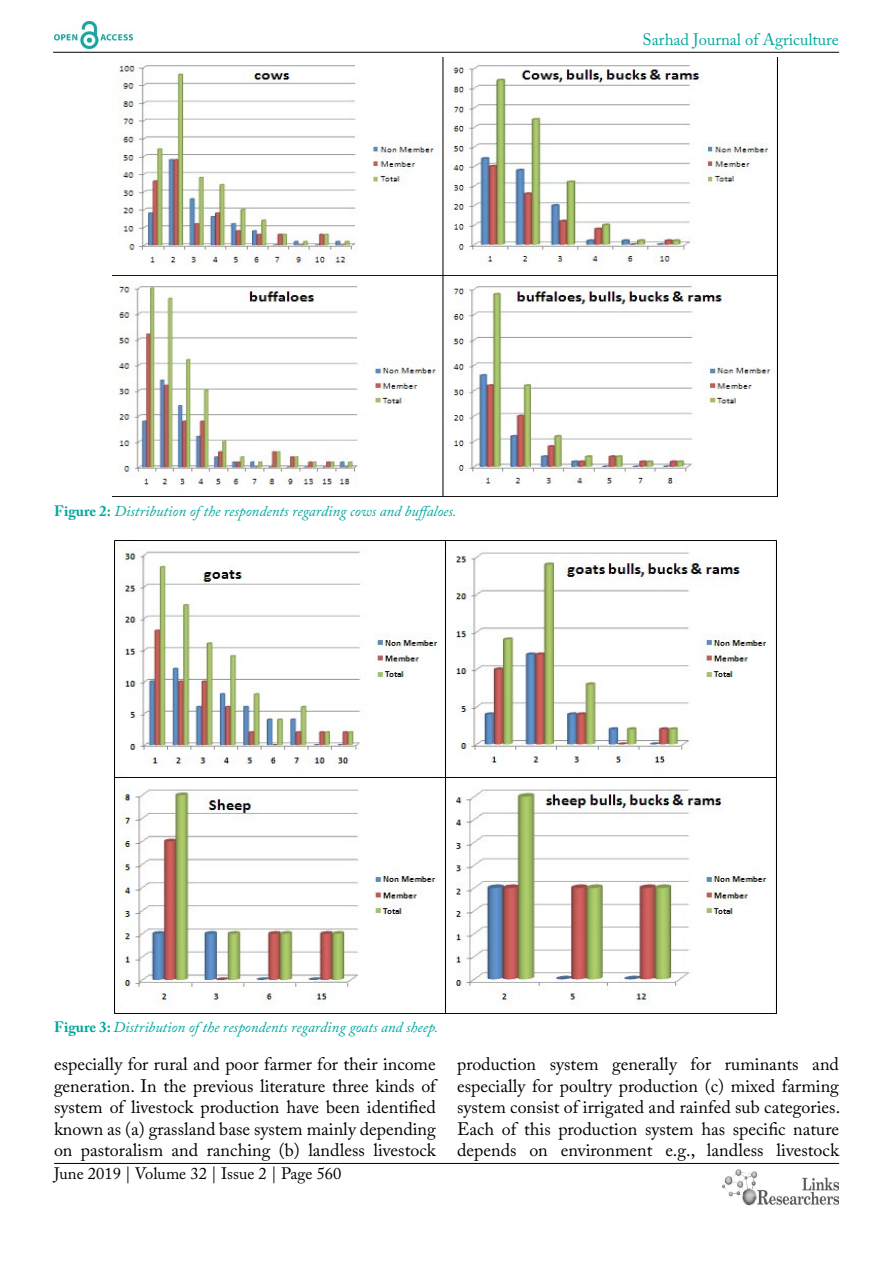
<style>
.page{position:relative;width:893px;height:1263px;background:#fff}
.page>*{position:absolute;margin:0;border:0;box-sizing:border-box;transform-origin:0 0}
.t1{font:18px/21.6px "Adobe Caslon Pro";color:#000;text-align:justify}
.t2{font:16.5px "Adobe Caslon Pro";color:#000}
.t3{font:16.5px "Adobe Caslon Pro";color:#00a79e}
.t4{font:italic 15px "Adobe Caslon Pro";color:#00a79e}
.s1{font-weight:700;font-style:normal}
</style>
<div class="page">
<hr style="left:53px;top:52px;width:786px;height:1px;background:#000">
<hr style="left:54px;top:1163px;width:785px;height:1px;background:#000">
<img style="left:54px;top:22px;width:78px;height:27px">
<img style="left:722px;top:1169px;width:117px;height:37px">
<img style="left:112px;top:57px;width:666px;height:439px">
<img style="left:115px;top:541px;width:661px;height:472px">
<p class="t4" style="left:54px;top:502px;width:404px"><span class="s1">Figure 2:</span> Distribution of the respondents regarding cows and buffaloes.</p>
<p class="t3" style="left:643px;top:30px;width:198px">Sarhad Journal of Agriculture</p>
<p class="t4" style="left:54px;top:1018px;width:386px"><span class="s1">Figure 3:</span> Distribution of the respondents regarding goats and sheep.</p>
<p class="t1" style="left:54px;top:1053px;width:383px">especially for rural and poor farmer for their income generation. In the previous literature three kinds of system of livestock production have been identified known as (a) grassland base system mainly depending on pastoralism and ranching (b) landless livestock</p>
<p class="t1" style="left:457px;top:1053px;width:385px">production system generally for ruminants and especially for poultry production (c) mixed farming system consist of irrigated and rainfed sub categories.<br>Each of this production system has specific nature depends on environment e.g., landless livestock</p>
<p class="t2" style="left:54px;top:1164px;width:289px">June 2019 | Volume 32 | Issue 2 | Page 560</p>
</div>
